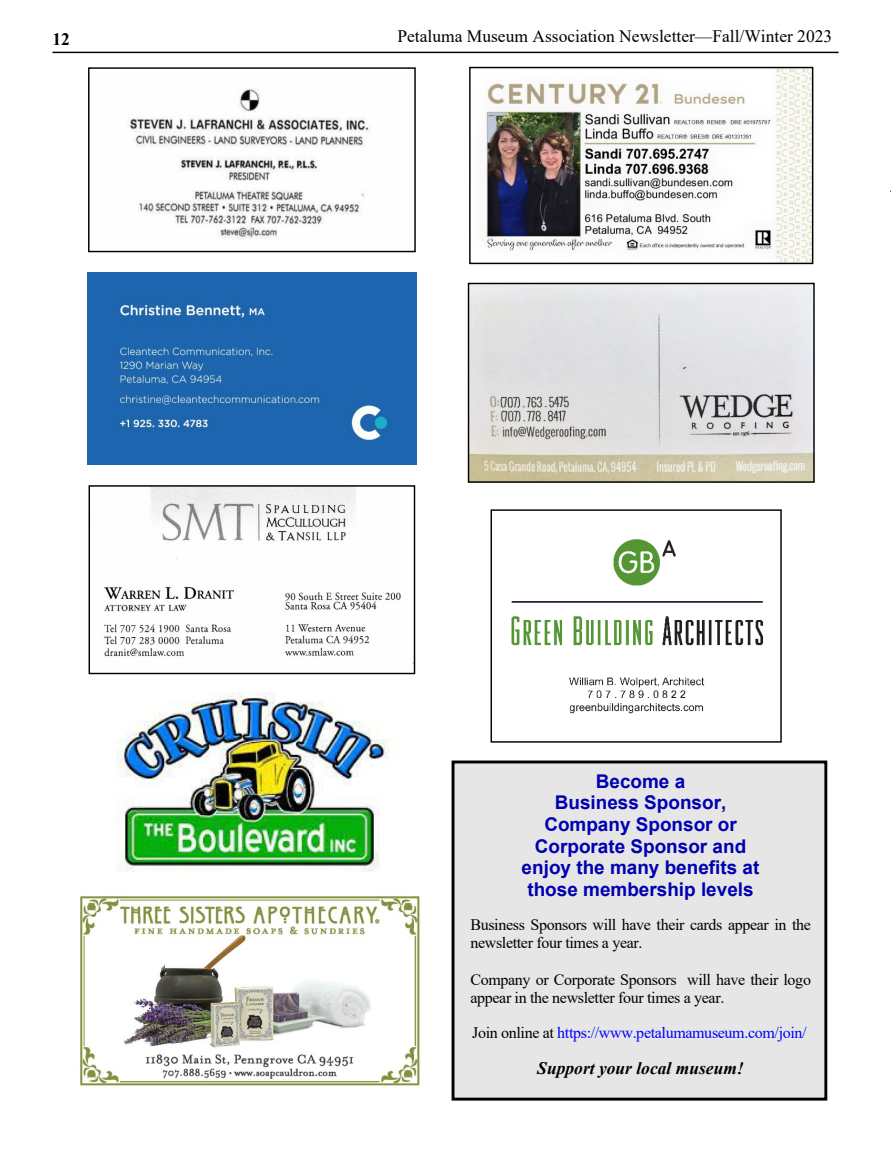
<style>
.page{position:relative;width:891px;height:1153px;background:#fff}
.page>*{position:absolute;margin:0;border:0;box-sizing:border-box;transform-origin:0 0}
.t1{font:700 18.9px/21.8px "Arial";color:#0000b3;text-align:center}
.t2{font:17.4px "Times New Roman";color:#000}
.t3{font:italic 700 17.4px "Times New Roman";color:#000}
.t4{font:700 17.4px "Times New Roman";color:#000}
.t5{font:16.05px/18.5px "Times New Roman";letter-spacing:-.02em;color:#000}
.t6{font:16.05px "Times New Roman";letter-spacing:-.02em;color:#00f}
.s1{color:#000}
</style>
<div class="page">
<hr style="left:52px;top:52px;width:786px;height:1px;background:#000">
<img style="left:485px;top:69px;width:326px;height:193px">
<div style="left:469px;top:67px;width:344px;height:197px;border:1px solid #000"></div>
<img style="left:470px;top:285px;width:342px;height:195px">
<div style="left:468px;top:283px;width:346px;height:199px;border:1px solid #000"></div>
<img style="left:128px;top:88px;width:242px;height:151px">
<div style="left:88px;top:67px;width:328px;height:185px;border:1px solid #000"></div>
<img style="left:87px;top:272px;width:329px;height:193px">
<img style="left:104px;top:487px;width:309px;height:177px">
<div style="left:89px;top:485px;width:326px;height:189px;border:1px solid #000"></div>
<img style="left:511px;top:539px;width:253px;height:175px">
<div style="left:490px;top:509px;width:291px;height:233px;border:1px solid #000"></div>
<img style="left:116px;top:692px;width:275px;height:180px">
<img style="left:79px;top:895px;width:342px;height:191px">
<div style="left:451px;top:760px;width:376px;height:340px;background:#e6e6e6;border:3px solid #000"></div>
<p class="t4" style="left:52px;top:34px;width:19px">12</p>
<p class="t2" style="left:397px;top:30px;width:436px">Petaluma Museum Association Newsletter—Fall/Winter 2023</p>
<p class="t1" style="left:521px;top:771px;width:239px">Become a<br>Business Sponsor,<br>Company Sponsor or<br>Corporate Sponsor and enjoy the many benefits at those membership levels</p>
<p class="t5" style="left:470px;top:916px;width:342px">Business Sponsors will have their cards appear in the newsletter four times a year.</p>
<p class="t5" style="left:470px;top:971px;width:342px">Company or Corporate Sponsors will have their logo appear in the newsletter four times a year.</p>
<p class="t6" style="left:472px;top:1026px;width:336px"><span class="s1">Join online at</span> https://www.petalumamuseum.com/join/</p>
<p class="t3" style="left:537px;top:1062px;width:208px">Support your local museum!</p>
</div>
